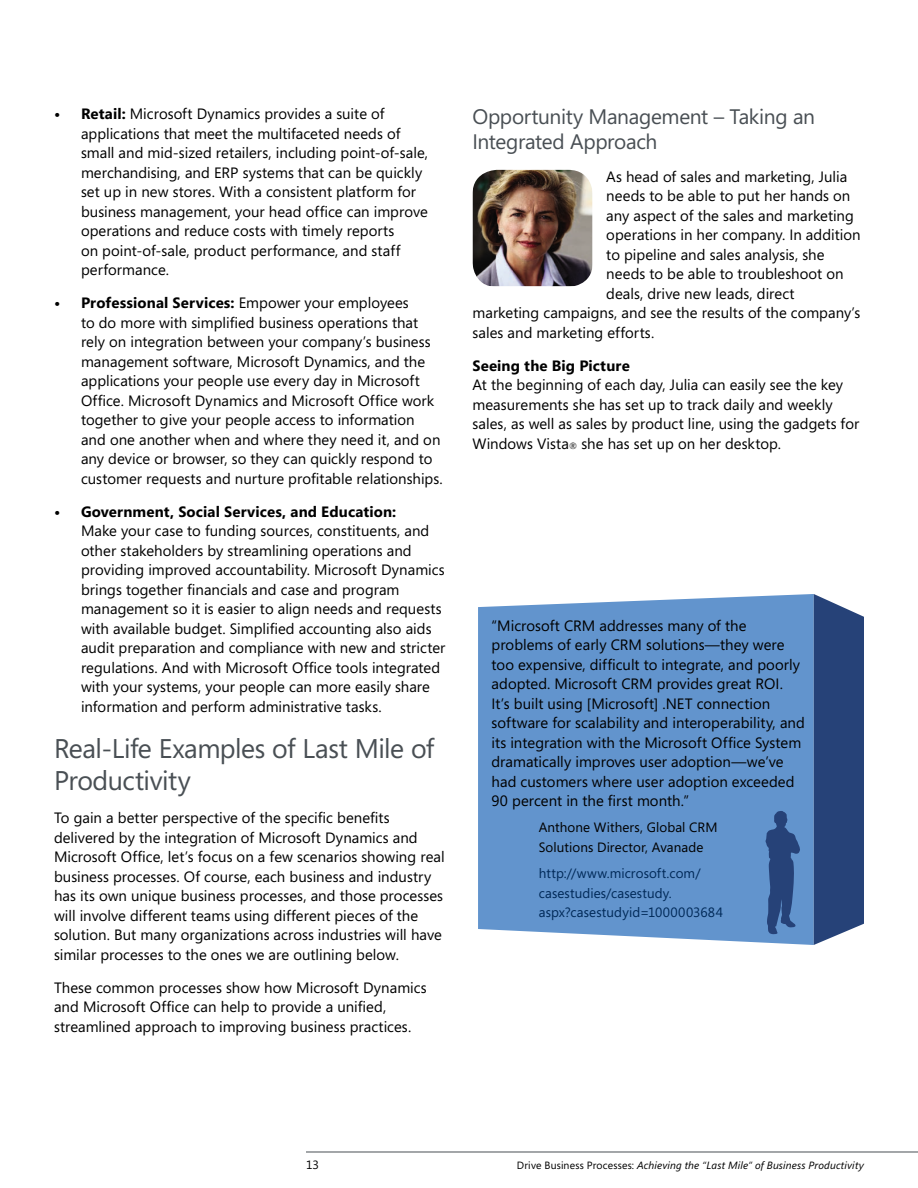
<style>
.page{position:relative;width:918px;height:1188px;background:#fff}
.page>*{position:absolute;margin:0;border:0;box-sizing:border-box;transform-origin:0 0}
.t1{font:27px/32.4px "Segoe";letter-spacing:-.02em;color:#494f54}
.t2{font:21px/25.2px "Segoe";letter-spacing:-.015em;color:#494f54}
.t3{font:15px/19.5px "Segoe";color:#000}
.t4{font:13.5px/19.5px "Segoe";letter-spacing:.01em;color:#002958}
.t5{font:13.5px/19.5px "Segoe";letter-spacing:.005em;color:#000}
.t6{font:12px "Segoe";color:#000}
.t7{font:italic 10.5px "Segoe";letter-spacing:.015em;color:#000}
.s1{font-weight:700}
.s2{font-size:9px}
.s3{font-style:normal}
</style>
<div class="page">
<hr style="left:306px;top:1152px;width:612px;height:1px;background:#494f54">
<img style="left:472px;top:170px;width:120px;height:116px">
<div style="left:478px;top:594px;width:336px;height:351px;background:#6294cd"></div>
<div style="left:814px;top:594px;width:50px;height:351px;background:#264278"></div>
<svg style="left:766px;top:811px;width:34px;height:123px;background:#3c6098"></svg>
<p class="t3" style="left:81px;top:104px;width:349px;text-indent:-27px"><span class="s1">• Retail:</span> Microsoft Dynamics provides a suite of applications that meet the multifaceted needs of small and mid-sized retailers, including point-of-sale, merchandising, and ERP systems that can be quickly set up in new stores. With a consistent platform for business management, your head office can improve operations and reduce costs with timely reports<br>on point-of-sale, product performance, and staff performance.</p>
<p class="t3" style="left:81px;top:293px;width:363px;text-indent:-27px"><span class="s1">• Professional Services:</span> Empower your employees<br>to do more with simplified business operations that rely on integration between your company’s business management software, Microsoft Dynamics, and the applications your people use every day in Microsoft Office. Microsoft Dynamics and Microsoft Office work together to give your people access to information and one another when and where they need it, and on any device or browser, so they can quickly respond to customer requests and nurture profitable relationships.</p>
<p class="t3" style="left:81px;top:501px;width:366px;text-indent:-27px"><span class="s1">• Government, Social Services, and Education:<br></span>Make your case to funding sources, constituents, and other stakeholders by streamlining operations and providing improved accountability. Microsoft Dynamics brings together financials and case and program management so it is easier to align needs and requests with available budget. Simplified accounting also aids audit preparation and compliance with new and stricter regulations. And with Microsoft Office tools integrated with your systems, your people can more easily share information and perform administrative tasks.</p>
<p class="t1" style="left:54px;top:731px;width:382px">Real-Life Examples of Last Mile of<br>Productivity</p>
<p class="t3" style="left:54px;top:808px;width:392px">To gain a better perspective of the specific benefits delivered by the integration of Microsoft Dynamics and Microsoft Office, let’s focus on a few scenarios showing real business processes. Of course, each business and industry has its own unique business processes, and those processes will involve different teams using different pieces of the solution. But many organizations across industries will have similar processes to the ones we are outlining below.</p>
<p class="t3" style="left:54px;top:977px;width:374px">These common processes show how Microsoft Dynamics and Microsoft Office can help to provide a unified, streamlined approach to improving business practices.</p>
<p class="t2" style="left:472px;top:103px;width:344px">Opportunity Management – Taking an<br>Integrated Approach</p>
<p class="t3" style="left:606px;top:167px;width:243px">As head of sales and marketing, Julia</p>
<p class="t3" style="left:606px;top:186px;width:246px">needs to be able to put her hands on</p>
<p class="t3" style="left:606px;top:206px;width:249px">any aspect of the sales and marketing</p>
<p class="t3" style="left:606px;top:225px;width:256px">operations in her company. In addition</p>
<p class="t3" style="left:606px;top:245px;width:220px">to pipeline and sales analysis, she</p>
<p class="t3" style="left:606px;top:264px;width:239px">needs to be able to troubleshoot on</p>
<p class="t3" style="left:606px;top:284px;width:190px">deals, drive new leads, direct</p>
<p class="t3" style="left:473px;top:303px;width:389px">marketing campaigns, and see the results of the company’s</p>
<p class="t3" style="left:473px;top:323px;width:183px">sales and marketing efforts.</p>
<p class="t3" style="left:473px;top:356px;width:388px"><span class="s1">Seeing the Big Picture<br></span>At the beginning of each day, Julia can easily see the key measurements she has set up to track daily and weekly sales, as well as sales by product line, using the gadgets for Windows Vista<span class="s2">®</span> she has set up on her desktop.</p>
<p class="t3" style="left:492px;top:615px;width:315px">“Microsoft CRM addresses many of the problems of early CRM solutions—they were too expensive, difficult to integrate, and poorly adopted. Microsoft CRM provides great ROI.<br>It’s built using [Microsoft] .NET connection software for scalability and interoperability, and its integration with the Microsoft Office System dramatically improves user adoption—we’ve had customers where user adoption exceeded 90 percent in the first month.”</p>
<p class="t5" style="left:539px;top:817px;width:180px">Anthone Withers, Global CRM<br>Solutions Director, Avanade</p>
<p class="t4" style="left:539px;top:863px;width:186px">http://www.microsoft.com/ casestudies/casestudy. aspx?casestudyid=1000003684</p>
<p class="t6" style="left:306px;top:1157px;width:14px">13</p>
<p class="t7" style="left:517px;top:1158px;width:349px"><span class="s3">Drive Business Processes:</span> Achieving the “Last Mile” of Business Productivity</p>
</div>
